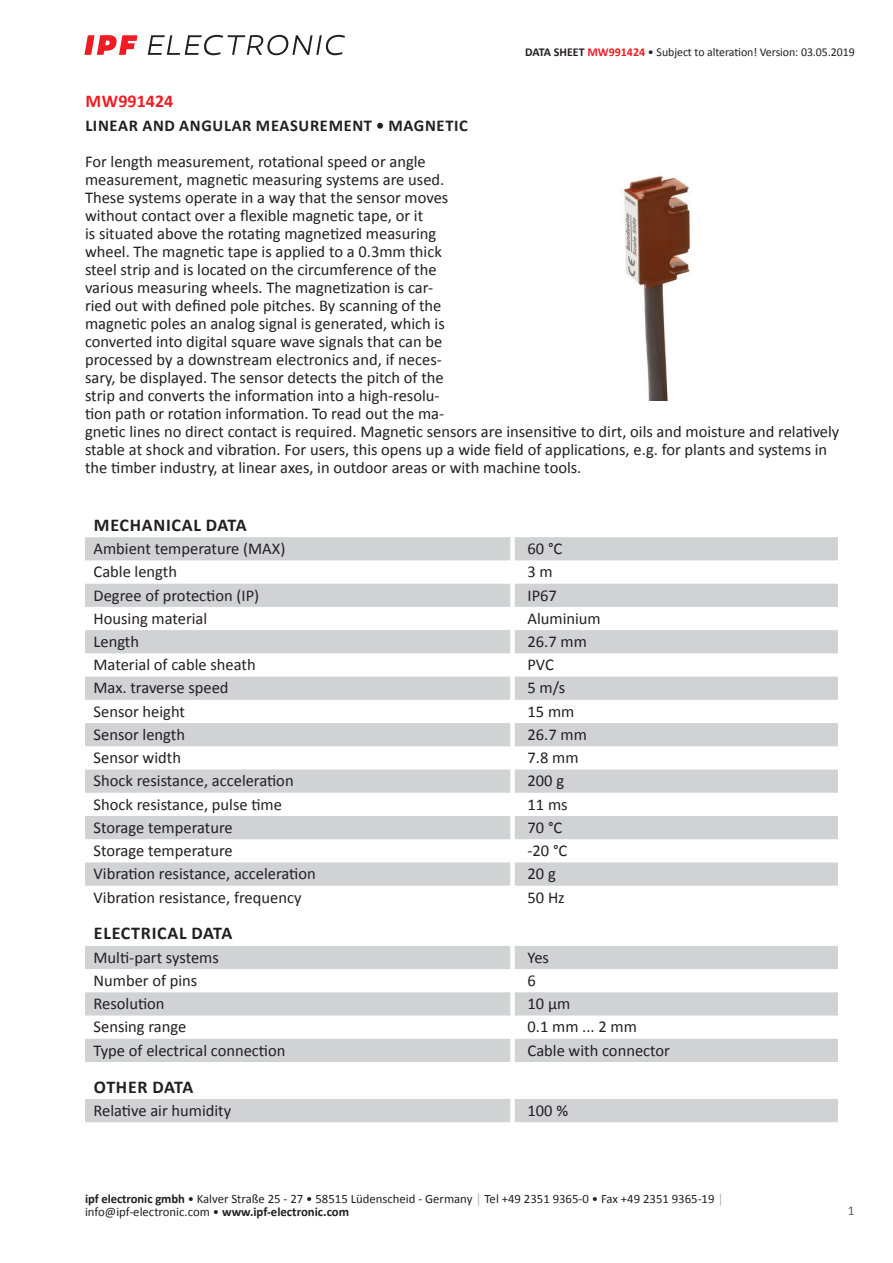
<style>
.page{position:relative;width:893px;height:1263px;background:#fff}
.page>*{position:absolute;margin:0;border:0;box-sizing:border-box;transform-origin:0 0}
.t1{font:700 18px "Calibri";letter-spacing:.04em;color:#231f20}
.t2{font:700 18px "Calibri";letter-spacing:.015em;color:#231f20}
.t3{font:700 18px "Calibri";color:#ee1d23}
.t4{font:16.5px/18px "Calibri";color:#231f20}
.t5{font:700 16.5px "Calibri";letter-spacing:.04em;color:#231f20}
.t6{font:13.5px "Calibri";color:#636366}
.t7{font:12.75px/12.6px "Calibri";color:#231f20}
.t8{font:12px "Calibri";letter-spacing:-.005em;color:#231f20}
.s1{font-weight:700}
.s2{font-weight:700;color:#ee1d23}
.s3{color:#a8a9ad}
</style>
<div class="page">
<svg style="left:148px;top:35px;width:197px;height:20px"></svg>
<svg style="left:84px;top:35px;width:54px;height:20px"></svg>
<svg style="left:85px;top:537px;width:753px;height:349px;fill:#d1d2d4"></svg>
<svg style="left:85px;top:946px;width:753px;height:116px;fill:#d1d2d4"></svg>
<div style="left:85px;top:1099px;width:753px;height:23px;background:#d1d2d4"></div>
<img style="left:623px;top:176px;width:68px;height:225px">
<p class="t8" style="left:525px;top:44px;width:331px"><span class="s1">DATA SHEET</span> <span class="s2">MW991424</span> • Subject to alteration! Version: 03.05.2019</p>
<p class="t3" style="left:85px;top:88px;width:89px">MW991424</p>
<p class="t5" style="left:85px;top:114px;width:384px">LINEAR AND ANGULAR MEASUREMENT • MAGNETIC</p>
<p class="t4" style="left:85px;top:152px;width:756px">For length measurement, rotational speed or angle<br>measurement, magnetic measuring systems are used.<br>These systems operate in a way that the sensor moves<br>without contact over a flexible magnetic tape, or it<br>is situated above the rotating magnetized measuring<br>wheel. The magnetic tape is applied to a 0.3mm thick<br>steel strip and is located on the circumference of the<br>various measuring wheels. The magnetization is car-<br>ried out with defined pole pitches. By scanning of the<br>magnetic poles an analog signal is generated, which is<br>converted into digital square wave signals that can be<br>processed by a downstream electronics and, if neces-<br>sary, be displayed. The sensor detects the pitch of the<br>strip and converts the information into a high-resolu-<br>tion path or rotation information. To read out the ma-<br>gnetic lines no direct contact is required. Magnetic sensors are insensitive to dirt, oils and moisture and relatively stable at shock and vibration. For users, this opens up a wide field of applications, e.g. for plants and systems in the timber industry, at linear axes, in outdoor areas or with machine tools.</p>
<p class="t1" style="left:94px;top:512px;width:154px">MECHANICAL DATA</p>
<p class="t4" style="left:94px;top:539px;width:193px">Ambient temperature (MAX)</p>
<p class="t4" style="left:527px;top:539px;width:36px">60 °C</p>
<p class="t4" style="left:94px;top:562px;width:85px">Cable length</p>
<p class="t4" style="left:527px;top:562px;width:27px">3m</p>
<p class="t4" style="left:94px;top:586px;width:167px">Degree of protection (IP)</p>
<p class="t4" style="left:527px;top:586px;width:31px">IP67</p>
<p class="t4" style="left:94px;top:609px;width:115px">Housing material</p>
<p class="t4" style="left:527px;top:609px;width:75px">Aluminium</p>
<p class="t4" style="left:94px;top:632px;width:47px">Length</p>
<p class="t4" style="left:527px;top:632px;width:61px">26.7 mm</p>
<p class="t4" style="left:94px;top:655px;width:164px">Material of cable sheath</p>
<p class="t4" style="left:527px;top:655px;width:28px">PVC</p>
<p class="t4" style="left:94px;top:678px;width:137px">Max. traverse speed</p>
<p class="t4" style="left:527px;top:678px;width:39px">5 m/s</p>
<p class="t4" style="left:94px;top:702px;width:93px">Sensor height</p>
<p class="t4" style="left:527px;top:702px;width:48px">15 mm</p>
<p class="t4" style="left:94px;top:725px;width:93px">Sensor length</p>
<p class="t4" style="left:527px;top:725px;width:61px">26.7 mm</p>
<p class="t4" style="left:94px;top:748px;width:89px">Sensor width</p>
<p class="t4" style="left:527px;top:748px;width:52px">7.8 mm</p>
<p class="t4" style="left:94px;top:771px;width:202px">Shock resistance, acceleration</p>
<p class="t4" style="left:527px;top:771px;width:38px">200 g</p>
<p class="t4" style="left:94px;top:795px;width:190px">Shock resistance, pulse time</p>
<p class="t4" style="left:527px;top:795px;width:42px">11 ms</p>
<p class="t4" style="left:94px;top:818px;width:141px">Storage temperature</p>
<p class="t4" style="left:527px;top:818px;width:36px">70 °C</p>
<p class="t4" style="left:94px;top:841px;width:141px">Storage temperature</p>
<p class="t4" style="left:527px;top:841px;width:41px">-20 °C</p>
<p class="t4" style="left:94px;top:864px;width:224px">Vibration resistance, acceleration</p>
<p class="t4" style="left:527px;top:864px;width:30px">20 g</p>
<p class="t4" style="left:94px;top:888px;width:209px">Vibration resistance, frequency</p>
<p class="t4" style="left:527px;top:888px;width:39px">50 Hz</p>
<p class="t1" style="left:94px;top:921px;width:140px">ELECTRICAL DATA</p>
<p class="t4" style="left:94px;top:948px;width:127px">Multi-part systems</p>
<p class="t4" style="left:527px;top:948px;width:23px">Yes</p>
<p class="t4" style="left:94px;top:971px;width:105px">Number of pins</p>
<p class="t4" style="left:527px;top:971px;width:10px">6</p>
<p class="t4" style="left:94px;top:994px;width:73px">Resolution</p>
<p class="t4" style="left:527px;top:994px;width:44px">10 µm</p>
<p class="t4" style="left:94px;top:1017px;width:94px">Sensing range</p>
<p class="t4" style="left:527px;top:1017px;width:111px">0.1 mm ... 2 mm</p>
<p class="t4" style="left:94px;top:1041px;width:193px">Type of electrical connection</p>
<p class="t4" style="left:527px;top:1041px;width:144px">Cable with connector</p>
<p class="t2" style="left:94px;top:1074px;width:101px">OTHER DATA</p>
<p class="t4" style="left:94px;top:1101px;width:139px">Relative air humidity</p>
<p class="t4" style="left:527px;top:1101px;width:42px">100 %</p>
<p class="t7" style="left:85px;top:1192px;width:640px"><span class="s1">ipf electronic gmbh</span> • Kalver Straße 25 - 27 • 58515 Lüdenscheid - Germany <span class="s3">│</span> Tel +49 2351 9365-0 • Fax +49 2351 9365-19 <span class="s3">│ </span>info@ipf-electronic.com • <span class="s1">www.ipf-electronic.com</span></p>
<p class="t6" style="left:848px;top:1201px;width:8px">1</p>
</div>
